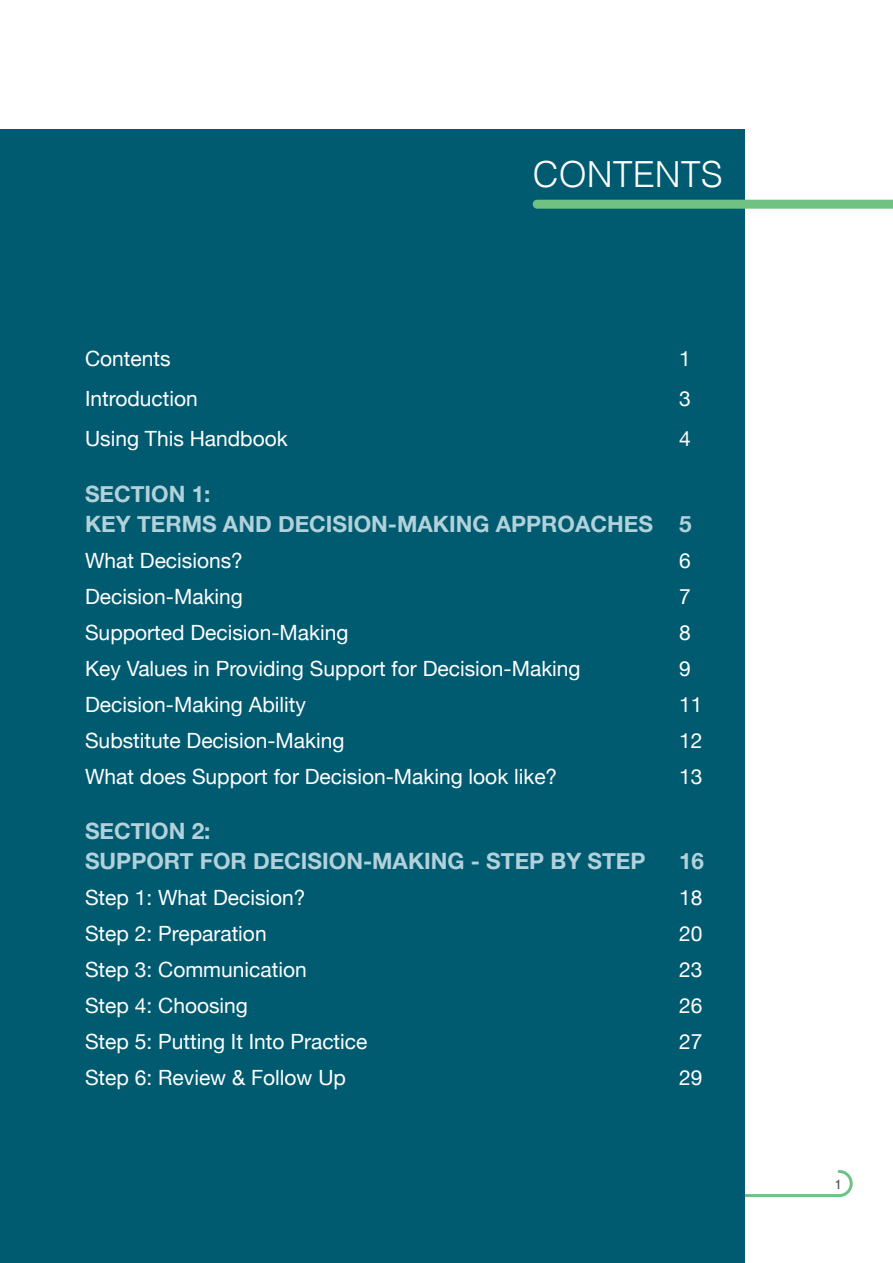
<style>
.page{position:relative;width:893px;height:1263px;background:#fff}
.page>*{position:absolute;margin:0;border:0;box-sizing:border-box;transform-origin:0 0}
.t1{font:300 36px "Helvetica";color:#fff}
.t2{font:700 22.5px/30px "Helvetica Neue";color:#b3d1da}
.t3{font:21px "Helvetica Neue";color:#fff}
.t4{font:13.5px "Helvetica";color:#4d4d4f}
</style>
<div class="page">
<svg style="left:744px;top:1168px;width:109px;height:30px"></svg>
<div style="left:0;top:130px;width:744px;height:1133px;background:#005b70"></div>
<div style="left:537px;top:200px;width:356px;height:9px;background:#6fc282"></div>
<h1 class="t1" style="left:533px;top:144px;width:192px">CONTENTS</h1>
<p class="t3" style="left:85px;top:343px;width:87px">Contents</p>
<p class="t3" style="left:679px;top:343px;width:13px">1</p>
<p class="t3" style="left:85px;top:384px;width:114px">Introduction</p>
<p class="t3" style="left:679px;top:384px;width:13px">3</p>
<p class="t3" style="left:85px;top:424px;width:204px">Using This Handbook</p>
<p class="t3" style="left:679px;top:424px;width:13px">4</p>
<p class="t2" style="left:85px;top:479px;width:608px">SECTION 1:<br>KEY TERMS AND DECISION-MAKING APPROACHES 5</p>
<p class="t3" style="left:85px;top:545px;width:159px">What Decisions?</p>
<p class="t3" style="left:679px;top:545px;width:13px">6</p>
<p class="t3" style="left:85px;top:581px;width:159px">Decision-Making</p>
<p class="t3" style="left:679px;top:581px;width:13px">7</p>
<p class="t3" style="left:85px;top:617px;width:265px">Supported Decision-Making</p>
<p class="t3" style="left:679px;top:617px;width:13px">8</p>
<p class="t3" style="left:85px;top:653px;width:497px">Key Values in Providing Support for Decision-Making</p>
<p class="t3" style="left:679px;top:653px;width:13px">9</p>
<p class="t3" style="left:85px;top:689px;width:222px">Decision-Making Ability</p>
<p class="t3" style="left:679px;top:689px;width:25px">11</p>
<p class="t3" style="left:85px;top:725px;width:261px">Substitute Decision-Making</p>
<p class="t3" style="left:679px;top:725px;width:25px">12</p>
<p class="t3" style="left:85px;top:761px;width:474px">What does Support for Decision-Making look like?</p>
<p class="t3" style="left:679px;top:761px;width:25px">13</p>
<p class="t2" style="left:85px;top:816px;width:562px">SECTION 2:<br>SUPPORT FOR DECISION-MAKING - STEP BY STEP</p>
<p class="t2" style="left:679px;top:846px;width:27px">16</p>
<p class="t3" style="left:85px;top:882px;width:222px">Step 1: What Decision?</p>
<p class="t3" style="left:679px;top:882px;width:25px">18</p>
<p class="t3" style="left:85px;top:918px;width:183px">Step 2: Preparation</p>
<p class="t3" style="left:679px;top:918px;width:25px">20</p>
<p class="t3" style="left:85px;top:954px;width:223px">Step 3: Communication</p>
<p class="t3" style="left:679px;top:954px;width:25px">23</p>
<p class="t3" style="left:85px;top:990px;width:164px">Step 4: Choosing</p>
<p class="t3" style="left:679px;top:990px;width:25px">26</p>
<p class="t3" style="left:85px;top:1026px;width:284px">Step 5: Putting It Into Practice</p>
<p class="t3" style="left:679px;top:1026px;width:25px">27</p>
<p class="t3" style="left:85px;top:1062px;width:262px">Step 6: Review &amp; Follow Up</p>
<p class="t3" style="left:679px;top:1062px;width:25px">29</p>
<p class="t4" style="left:834px;top:1174px;width:9px">1</p>
</div>
